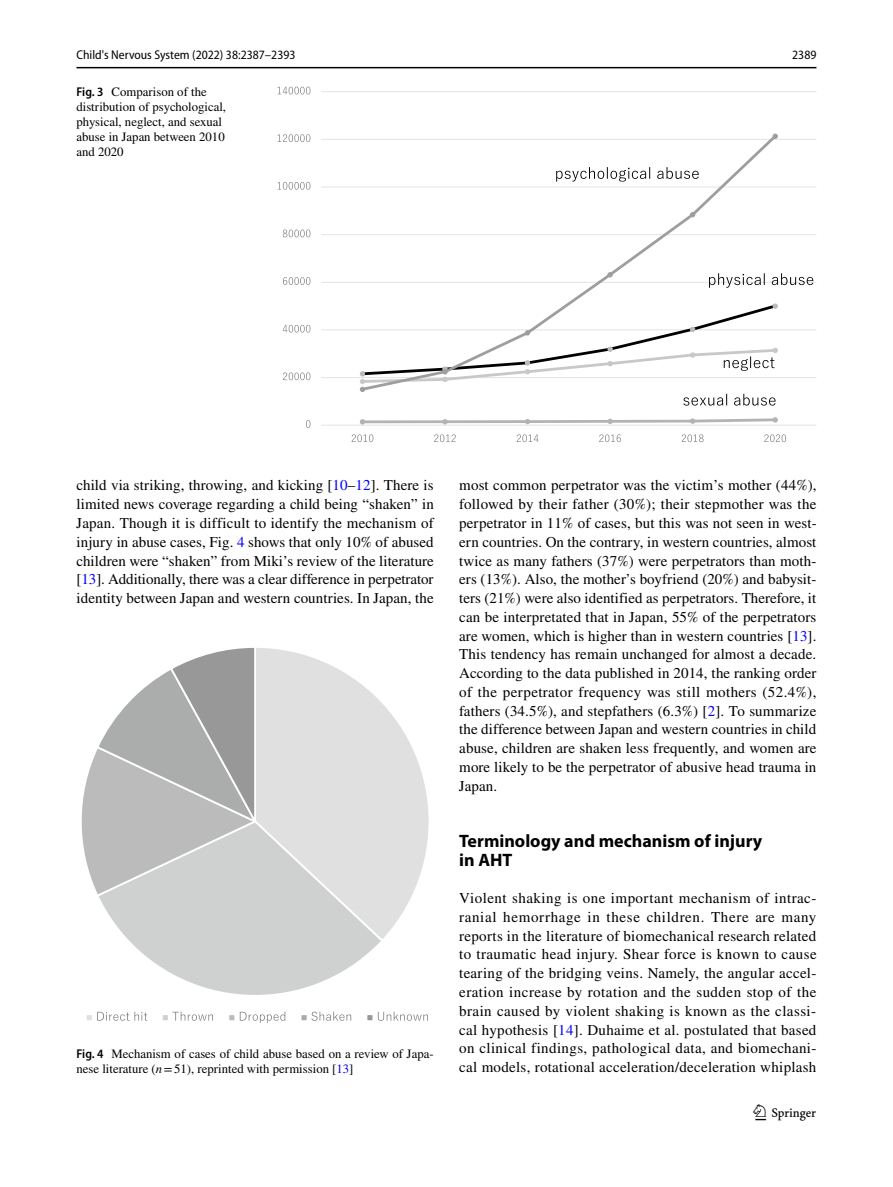
<style>
.page{position:relative;width:893px;height:1187px;background:#fff}
.page>*{position:absolute;margin:0;border:0;box-sizing:border-box;transform-origin:0 0}
.t1{font:22.5px "Springnew Regular 3";color:#000}
.t2{font:700 18px/18.8px "Myriad Pro";color:#000}
.t3{font:15px/18.8px "STIX";letter-spacing:.005em;color:#000;text-align:justify}
.t4{font:12.75px/15px "STIX";color:#000}
.t5{font:semi-condensed 12.75px "Myriad Pro";color:#000}
.s1{font-family:"Myriad Pro";font-weight:600;font-stretch:semi-condensed}
.s2{color:#00f}
.s3{font-style:italic}
</style>
<div class="page">
<hr style="left:77px;top:67px;width:739px;height:1px;background:#000">
<hr style="left:321px;top:377px;width:495px;height:1px;background:#e3e3e3">
<hr style="left:321px;top:329px;width:495px;height:1px;background:#e3e3e3">
<hr style="left:321px;top:282px;width:495px;height:1px;background:#e3e3e3">
<hr style="left:321px;top:234px;width:495px;height:1px;background:#e3e3e3">
<hr style="left:321px;top:186px;width:495px;height:1px;background:#e3e3e3">
<hr style="left:321px;top:139px;width:495px;height:1px;background:#e3e3e3">
<hr style="left:321px;top:91px;width:495px;height:1px;background:#e3e3e3">
<hr style="left:321px;top:424px;width:495px;height:1px;background:#e3e3e3">
<svg style="left:360px;top:417px;width:418px;height:7px"></svg>
<svg style="left:359px;top:133px;width:420px;height:169px"></svg>
<svg style="left:607px;top:272px;width:6px;height:5px"></svg>
<svg style="left:690px;top:212px;width:5px;height:5px"></svg>
<svg style="left:773px;top:134px;width:5px;height:5px"></svg>
<svg style="left:306px;top:420px;width:4px;height:8px"></svg>
<svg style="left:283px;top:372px;width:27px;height:8px"></svg>
<svg style="left:283px;top:325px;width:27px;height:7px"></svg>
<svg style="left:283px;top:277px;width:27px;height:8px"></svg>
<svg style="left:283px;top:229px;width:27px;height:8px"></svg>
<svg style="left:277px;top:182px;width:33px;height:8px"></svg>
<svg style="left:277px;top:134px;width:33px;height:8px"></svg>
<svg style="left:277px;top:87px;width:33px;height:7px"></svg>
<svg style="left:352px;top:434px;width:21px;height:8px"></svg>
<svg style="left:434px;top:434px;width:22px;height:8px"></svg>
<svg style="left:517px;top:434px;width:21px;height:8px"></svg>
<svg style="left:599px;top:434px;width:22px;height:8px"></svg>
<svg style="left:682px;top:434px;width:21px;height:8px"></svg>
<svg style="left:764px;top:434px;width:22px;height:8px"></svg>
<svg style="left:556px;top:167px;width:143px;height:14px"></svg>
<svg style="left:709px;top:273px;width:104px;height:15px"></svg>
<svg style="left:359px;top:302px;width:420px;height:103px"></svg>
<svg style="left:259px;top:648px;width:170px;height:288px"></svg>
<svg style="left:99px;top:819px;width:286px;height:195px"></svg>
<svg style="left:81px;top:647px;width:178px;height:251px"></svg>
<div style="left:86px;top:1014px;width:7px;height:7px;background:#e0e0e1"></div>
<div style="left:85px;top:1013px;width:9px;height:9px;border:2px solid #fff"></div>
<div style="left:162px;top:1014px;width:7px;height:7px;background:#cfd0d0"></div>
<div style="left:161px;top:1013px;width:9px;height:9px;border:2px solid #fff"></div>
<div style="left:228px;top:1014px;width:7px;height:7px;background:#bbbbbc"></div>
<div style="left:227px;top:1013px;width:9px;height:9px;border:2px solid #fff"></div>
<div style="left:301px;top:1014px;width:7px;height:7px;background:#abacac"></div>
<div style="left:300px;top:1013px;width:9px;height:9px;border:2px solid #fff"></div>
<div style="left:366px;top:1014px;width:7px;height:7px;background:#989898"></div>
<div style="left:365px;top:1013px;width:9px;height:9px;border:2px solid #fff"></div>
<svg style="left:97px;top:1011px;width:50px;height:9px"></svg>
<svg style="left:172px;top:1011px;width:41px;height:9px"></svg>
<svg style="left:240px;top:1011px;width:45px;height:11px"></svg>
<svg style="left:311px;top:1011px;width:40px;height:9px"></svg>
<svg style="left:378px;top:1011px;width:50px;height:9px"></svg>
<p class="t5" style="left:77px;top:48px;width:220px">Child's Nervous System (2022) 38:2387–2393</p>
<p class="t5" style="left:792px;top:48px;width:26px">2389</p>
<p class="t4" style="left:77px;top:85px;width:151px"><span class="s1">Fig. 3</span> Comparison of the distribution of psychological, physical, neglect, and sexual abuse in Japan between 2010 and 2020</p>
<p class="t3" style="left:77px;top:477px;width:359px">child via striking, throwing, and kicking [<span class="s2">10</span>–<span class="s2">12</span>]. There is limited news coverage regarding a child being “shaken” in Japan. Though it is difficult to identify the mechanism of injury in abuse cases, Fig. <span class="s2">4</span> shows that only 10% of abused children were “shaken” from Miki’s review of the literature [<span class="s2">13</span>]. Additionally, there was a clear difference in perpetrator identity between Japan and western countries. In Japan, the</p>
<p class="t3" style="left:459px;top:477px;width:359px">most common perpetrator was the victim’s mother (44%), followed by their father (30%); their stepmother was the perpetrator in 11% of cases, but this was not seen in west&shy;ern countries. On the contrary, in western countries, almost twice as many fathers (37%) were perpetrators than moth&shy;ers (13%). Also, the mother’s boyfriend (20%) and babysit&shy;ters (21%) were also identified as perpetrators. Therefore, it can be interpretated that in Japan, 55% of the perpetrators are women, which is higher than in western countries [<span class="s2">13</span>].<br>This tendency has remain unchanged for almost a decade.<br>According to the data published in 2014, the ranking order of the perpetrator frequency was still mothers (52.4%), fathers (34.5%), and stepfathers (6.3%) [<span class="s2">2</span>]. To summarize the difference between Japan and western countries in child abuse, children are shaken less frequently, and women are more likely to be the perpetrator of abusive head trauma in Japan.</p>
<p class="t4" style="left:77px;top:1046px;width:359px"><span class="s1">Fig. 4</span> Mechanism of cases of child abuse based on a review of Japa&shy;nese literature (<span class="s3">n</span>=51), reprinted with permission [<span class="s2">13</span>]</p>
<p class="t2" style="left:459px;top:830px;width:304px">Terminology and mechanism of injury in AHT</p>
<p class="t3" style="left:459px;top:889px;width:359px">Violent shaking is one important mechanism of intrac&shy;ranial hemorrhage in these children. There are many reports in the literature of biomechanical research related to traumatic head injury. Shear force is known to cause tearing of the bridging veins. Namely, the angular accel&shy;eration increase by rotation and the sudden stop of the brain caused by violent shaking is known as the classi&shy;cal hypothesis [<span class="s2">14</span>]. Duhaime et al. postulated that based on clinical findings, pathological data, and biomechani&shy;cal models, rotational acceleration/deceleration whiplash</p>
<h1 class="t1" style="left:755px;top:1104px;width:62px">1 3</h1>
</div>
